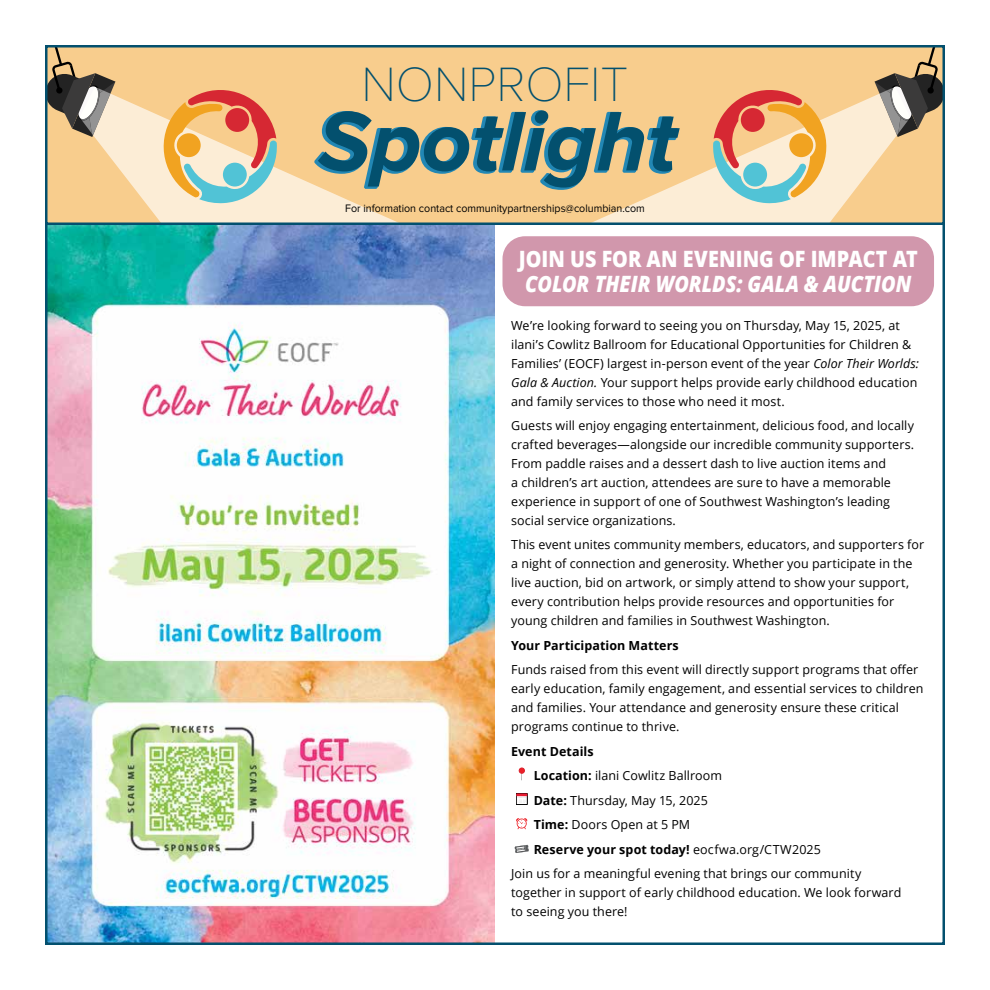
<style>
.page{position:relative;width:990px;height:990px;background:#fff}
.page>*{position:absolute;margin:0;border:0;box-sizing:border-box;transform-origin:0 0}
.t1{font:italic 700 87.5px "Proxima Nova";color:#03506e}
.t2{font:100 50px "Proxima Nova T";color:#03506e}
.t3{font:italic 800 22.5px "Open Sans";color:#fff;scale:.88 1}
.t4{font:800 22.5px "Open Sans";color:#fff;scale:.88 1}
.t5{font:12.5px/18.9px "Open Sans";letter-spacing:.005em;color:#000}
.t6{font:700 12.5px "Open Sans";letter-spacing:.005em;color:#000}
.t7{font:11.25px "Proxima Nova";color:#000;scale:.95 1}
.s1{font-style:italic}
.s2{font-weight:700}
.s3{font-weight:400}
</style>
<div class="page">
<img style="left:48px;top:225px;width:447px;height:717px">
<div style="left:45px;top:45px;width:900px;height:180px;background:#f8cd8d"></div>
<svg style="left:94px;top:96px;width:303px;height:126px"></svg>
<svg style="left:48px;top:48px;width:67px;height:89px"></svg>
<svg style="left:593px;top:96px;width:303px;height:126px"></svg>
<svg style="left:875px;top:48px;width:67px;height:89px"></svg>
<svg style="left:711px;top:90px;width:123px;height:114px"></svg>
<div style="left:743px;top:163px;width:24px;height:24px;background:#51c3d6;border-radius:50%"></div>
<div style="left:741px;top:108px;width:24px;height:24px;background:#d62833;border-radius:50%"></div>
<svg style="left:156px;top:90px;width:123px;height:114px"></svg>
<div style="left:223px;top:163px;width:24px;height:24px;background:#51c3d6;border-radius:50%"></div>
<div style="left:225px;top:108px;width:24px;height:24px;background:#d62833;border-radius:50%"></div>
<div style="left:45px;top:45px;width:900px;height:180px;border:2px solid #03506e"></div>
<div style="left:502px;top:236px;width:432px;height:70px;background:#d197ac;border-radius:22px"></div>
<svg style="left:519px;top:768px;width:5px;height:12px"></svg>
<svg style="left:516px;top:818px;width:11px;height:11px"></svg>
<svg style="left:514px;top:844px;width:15px;height:9px"></svg>
<div style="left:516px;top:793px;width:11px;height:12px;border:1px solid #000"></div>
<svg style="left:516px;top:793px;width:11px;height:11px"></svg>
<h2 class="t2" style="left:361px;top:55px;width:269px">NONPROFIT</h2>
<h1 class="t1" style="left:318px;top:92px;width:361px">Spotlight</h1>
<p class="t7" style="left:345px;top:201px;width:317px">For information contact communitypartnerships@columbian.com</p>
<h3 class="t4" style="left:519px;top:241px;width:455px">JOIN US FOR AN EVENING OF IMPACT AT</h3>
<h3 class="t3" style="left:525px;top:266px;width:440px">COLOR THEIR WORLDS: GALA &amp; AUCTION</h3>
<p class="t5" style="left:511px;top:316px;width:409px">We’re looking forward to seeing you on Thursday, May 15, 2025, at ilani’s Cowlitz Ballroom for Educational Opportunities for Children &amp; Families’ (EOCF) largest in-person event of the year <span class="s1">Color Their Worlds:<br>Gala &amp; Auction.</span> Your support helps provide early childhood education and family services to those who need it most.</p>
<p class="t5" style="left:511px;top:416px;width:405px">Guests will enjoy engaging entertainment, delicious food, and locally crafted beverages—alongside our incredible community supporters.<br>From paddle raises and a dessert dash to live auction items and<br>a children’s art auction, attendees are sure to have a memorable experience in support of one of Southwest Washington’s leading social service organizations.</p>
<p class="t5" style="left:511px;top:535px;width:414px">This event unites community members, educators, and supporters for a night of connection and generosity. Whether you participate in the live auction, bid on artwork, or simply attend to show your support, every contribution helps provide resources and opportunities for young children and families in Southwest Washington.</p>
<p class="t6" style="left:511px;top:636px;width:169px">Your Participation Matters</p>
<p class="t5" style="left:511px;top:660px;width:414px">Funds raised from this event will directly support programs that offer early education, family engagement, and essential services to children and families. Your attendance and generosity ensure these critical programs continue to thrive.</p>
<p class="t6" style="left:511px;top:742px;width:84px">Event Details</p>
<p class="t5" style="left:534px;top:766px;width:190px"><span class="s2">Location:</span> ilani Cowlitz Ballroom</p>
<p class="t5" style="left:534px;top:790px;width:176px"><span class="s2">Date:</span> Thursday, May 15, 2025</p>
<p class="t5" style="left:534px;top:815px;width:158px"><span class="s2">Time:</span> Doors Open at 5 PM</p>
<p class="t6" style="left:534px;top:840px;width:289px">Reserve your spot today! <span class="s3">eocfwa.org/CTW2025</span></p>
<p class="t5" style="left:511px;top:864px;width:352px">Join us for a meaningful evening that brings our community</p>
<p class="t5" style="left:511px;top:883px;width:392px">together in support of early childhood education. We look forward to seeing you there!</p>
</div>
